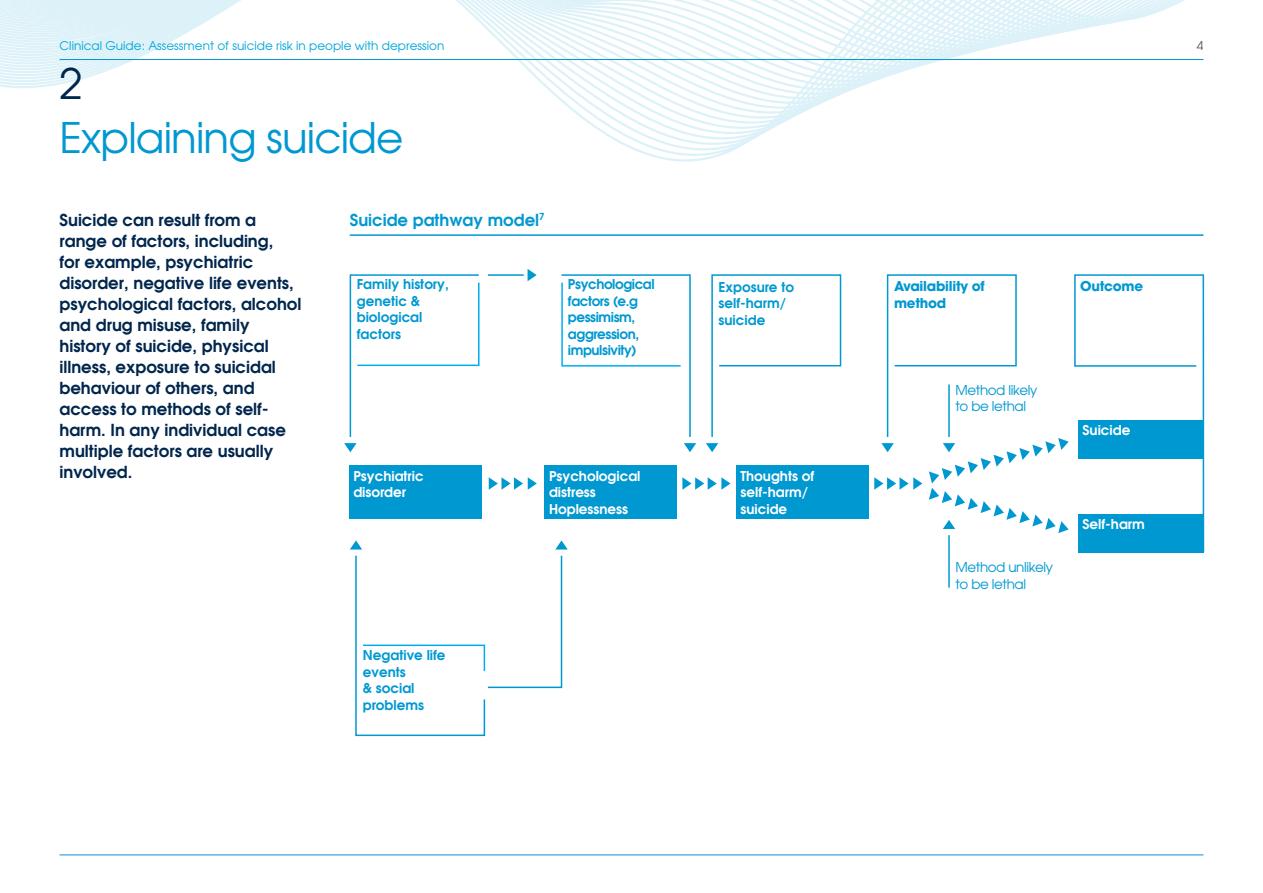
<style>
.page{position:relative;width:1263px;height:893px;background:#fff}
.page>*{position:absolute;margin:0;border:0;box-sizing:border-box;transform-origin:0 0}
.t1{font:42px "Avant Garde";letter-spacing:-.02em;color:#0098d1}
.t2{font:42px "Avant Garde";color:#00264d}
.t3{font:600 16.5px/21px "Avant Garde";color:#00264d}
.t4{font:600 16.5px "Avant Garde";color:#0098d1}
.t5{font:600 13.5px/16.5px "Avant Garde";color:#0098d1}
.t6{font:600 13.5px/16.5px "Avant Garde";color:#fff}
.t7{font:600 13.5px/16.5px "Avant Garde";letter-spacing:-.03em;color:#0098d1}
.t8{font:13.5px/16.5px "Avant Garde";letter-spacing:-.03em;color:#0098d1}
.t9{font:700 13.5px/16.5px "Avant Garde";letter-spacing:-.02em;color:#0098d1}
.t10{font:12px "Avant Garde";color:#00a7da}
.t11{font:12px "Avant Garde";color:#57585a}
</style>
<div class="page">
<svg style="left:559px;top:99px;width:272px;height:5px"></svg>
<svg style="left:549px;top:90px;width:303px;height:5px"></svg>
<svg style="left:0;top:0;width:1204px;height:88px"></svg>
<hr style="left:60px;top:59px;width:1143px;height:1px;background:#0098d1">
<hr style="left:60px;top:855px;width:1143px;height:1px;background:#0098d1">
<hr style="left:350px;top:234px;width:853px;height:2px;background:#0098d1">
<svg style="left:682px;top:477px;width:48px;height:13px"></svg>
<svg style="left:489px;top:477px;width:48px;height:13px"></svg>
<svg style="left:706px;top:274px;width:136px;height:178px"></svg>
<div style="left:349px;top:466px;width:132px;height:53px;background:#0098d1"></div>
<div style="left:545px;top:466px;width:132px;height:53px;background:#0098d1"></div>
<div style="left:736px;top:466px;width:132px;height:53px;background:#0098d1"></div>
<svg style="left:344px;top:274px;width:136px;height:178px"></svg>
<svg style="left:561px;top:274px;width:135px;height:178px"></svg>
<hr style="left:488px;top:274px;width:36px;height:2px;background:#0098d1">
<svg style="left:527px;top:269px;width:10px;height:12px"></svg>
<hr style="left:948px;top:535px;width:2px;height:53px;background:#0098d1">
<svg style="left:874px;top:274px;width:331px;height:280px"></svg>
<svg style="left:350px;top:540px;width:218px;height:197px"></svg>
<p class="t10" style="left:60px;top:38px;width:386px">Clinical Guide: Assessment of suicide risk in people with depression</p>
<p class="t11" style="left:1197px;top:38px;width:8px">4</p>
<h1 class="t2" style="left:60px;top:57px;width:25px">2</h1>
<h1 class="t1" style="left:60px;top:112px;width:345px">Explaining suicide</h1>
<p class="t3" style="left:60px;top:209px;width:243px">Suicide can result from a range of factors, including,<br>for example, psychiatric disorder, negative life events, psychological factors, alcohol and drug misuse, family history of suicide, physical illness, exposure to suicidal behaviour of others, and access to methods of self&shy;harm. In any individual case multiple factors are usually involved.</p>
<p class="t4" style="left:350px;top:209px;width:196px">Suicide pathway model<sup>7</sup></p>
<p class="t7" style="left:568px;top:276px;width:88px">Psychological factors (e.g pessimism, aggression, impulsivity)</p>
<p class="t9" style="left:894px;top:278px;width:92px">Availability of method</p>
<p class="t8" style="left:955px;top:381px;width:83px">Method likely to be lethal</p>
<p class="t5" style="left:357px;top:276px;width:94px">Family history, genetic &amp; biological factors</p>
<p class="t5" style="left:718px;top:278px;width:77px">Exposure to</p>
<p class="t9" style="left:1080px;top:278px;width:64px">Outcome</p>
<p class="t5" style="left:718px;top:295px;width:69px">self-harm/ suicide</p>
<p class="t6" style="left:1082px;top:421px;width:49px">Suicide</p>
<p class="t6" style="left:353px;top:467px;width:72px">Psychiatric disorder</p>
<p class="t6" style="left:549px;top:467px;width:93px">Psychological distress<br>Hoplessness</p>
<p class="t6" style="left:740px;top:467px;width:75px">Thoughts of self-harm/ suicide</p>
<p class="t5" style="left:363px;top:647px;width:84px">Negative life events<br>&amp; social problems</p>
<p class="t8" style="left:955px;top:559px;width:99px">Method unlikely to be lethal</p>
<p class="t6" style="left:1082px;top:516px;width:64px">Self-harm</p>
</div>
